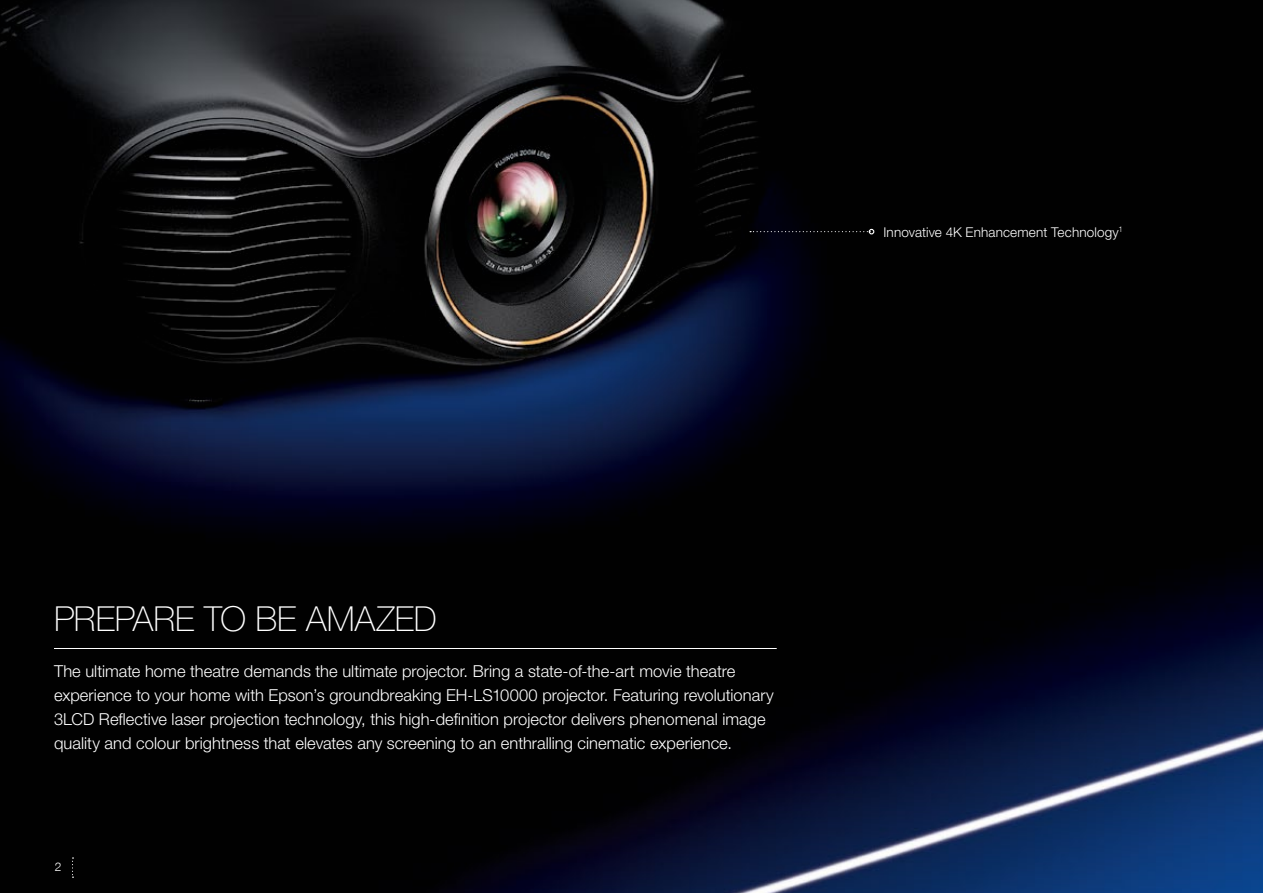
<style>
.page{position:relative;width:1263px;height:893px;background:#fff}
.page>*{position:absolute;margin:0;border:0;box-sizing:border-box;transform-origin:0 0}
.t1{font:100 34.5px "Helvetica Neue LT Pro";color:#fff}
.t2{font:300 16.5px/24px "Helvetica Neue LT Pro";color:#fff}
.t3{font:300 13.5px "Helvetica Neue LT Pro";letter-spacing:.01em;color:#fff}
.t4{font:300 12px "Helvetica Neue LT Com";color:#fff}
</style>
<div class="page">
<img style="left:0;top:0;width:1263px;height:893px">
<hr style="left:54px;top:648px;width:723px;height:1px;background:#fff">
<svg style="left:750px;top:229px;width:124px;height:5px"></svg>
<svg style="left:72px;top:857px;width:2px;height:21px"></svg>
<p class="t3" style="left:883px;top:224px;width:241px">Innovative 4K Enhancement Technology<sup>1</sup></p>
<h1 class="t1" style="left:54px;top:599px;width:384px">PREPARE TO BE AMAZED</h1>
<p class="t2" style="left:54px;top:659px;width:721px">The ultimate home theatre demands the ultimate projector. Bring a state-of-the-art movie theatre experience to your home with Epson’s groundbreaking EH-LS10000 projector. Featuring revolutionary 3LCD Reflective laser projection technology, this high-definition projector delivers phenomenal image quality and colour brightness that elevates any screening to an enthralling cinematic experience.</p>
<p class="t4" style="left:55px;top:859px;width:8px">2</p>
</div>
